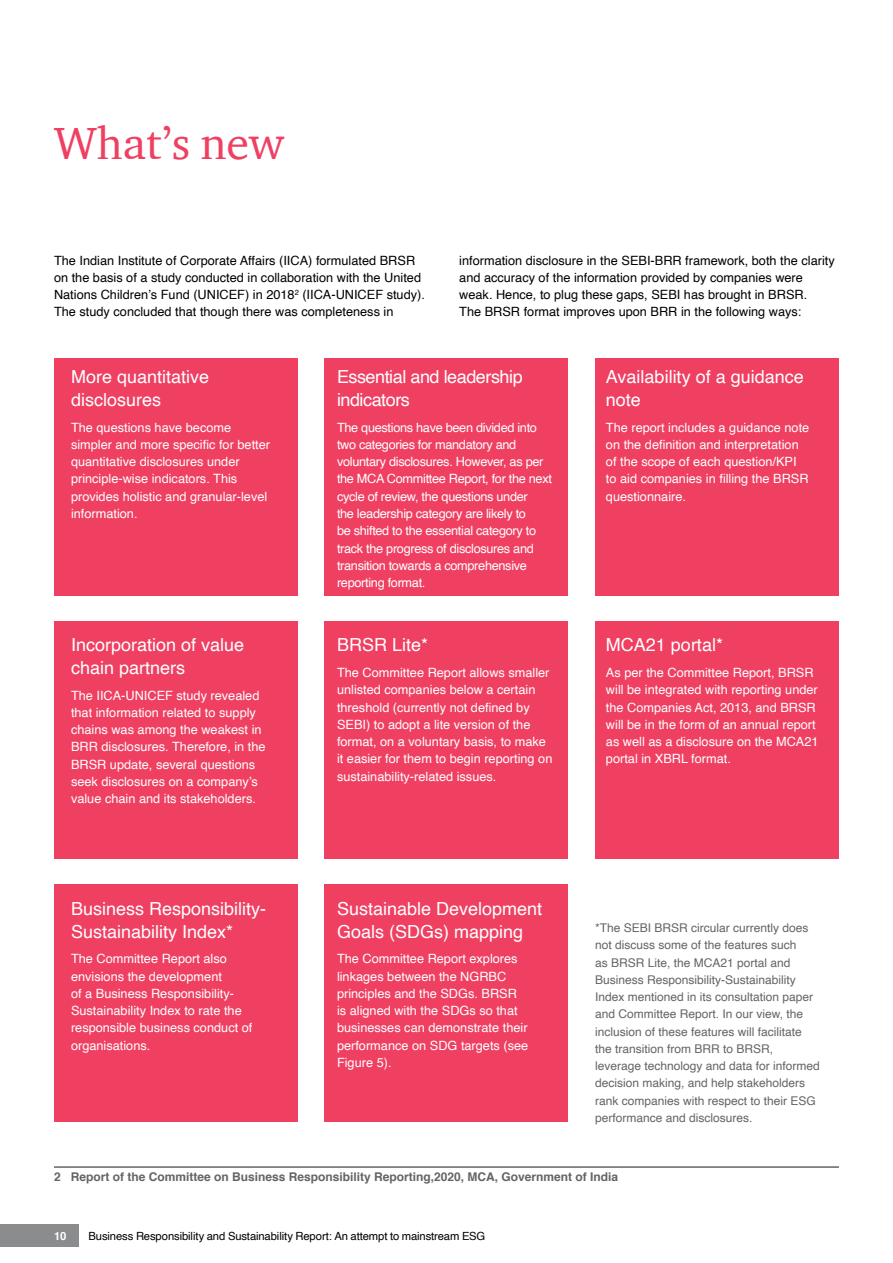
<style>
.page{position:relative;width:893px;height:1263px;background:#fff}
.page>*{position:absolute;margin:0;border:0;box-sizing:border-box;transform-origin:0 0}
.Heading_1{font:46.2px "ITC Charter Com";color:#ef4062}
.Body_Copy{font:18px/22.5px "Helvetica";color:#fff}
.Body_Copy-2{font:18px/22.5px "Helvetica";letter-spacing:-.025em;color:#fff}
.Body_Copy-3{font:12.75px/17.2px "Helvetica";color:#fff}
.Body_Copy-4{font:12.75px/17.2px "Helvetica";color:#000}
.Body_Copy-5{font:12.75px/17.2px "Helvetica";letter-spacing:-.025em;color:#fff}
.Body_Copy-6{font:12px/17.2px "Helvetica";color:#636466}
.Body_Copy-7{font:700 12px "Helvetica";color:#636466}
.t1{font:11.25px "Helvetica";letter-spacing:-.01em;color:#000}
.t2{font:700 11.25px "Helvetica";color:#fff}
</style>
<div class="page">
<div style="left:0;top:1225px;width:79px;height:22px;background:#8a8c8e"></div>
<div style="left:55px;top:358px;width:243px;height:237px;background:#ef4062"></div>
<div style="left:55px;top:622px;width:243px;height:237px;background:#ef4062"></div>
<div style="left:55px;top:884px;width:243px;height:238px;background:#ef4062"></div>
<div style="left:325px;top:358px;width:243px;height:237px;background:#ef4062"></div>
<div style="left:325px;top:622px;width:243px;height:237px;background:#ef4062"></div>
<div style="left:325px;top:884px;width:243px;height:238px;background:#ef4062"></div>
<div style="left:595px;top:358px;width:243px;height:237px;background:#ef4062"></div>
<div style="left:595px;top:622px;width:243px;height:237px;background:#ef4062"></div>
<hr style="left:54px;top:1166px;width:785px;height:2px;background:#636466">
<p class="Heading_1" style="left:54px;top:114px;width:232px">What’s new</p>
<p class="Body_Copy-4" style="left:54px;top:252px;width:372px">The Indian Institute of Corporate Affairs (IICA) formulated BRSR on the basis of a study conducted in collaboration with the United Nations Children’s Fund (UNICEF) in 2018<sup>2</sup> (IICA-UNICEF study).<br>The study concluded that though there was completeness in</p>
<p class="Body_Copy-4" style="left:459px;top:252px;width:377px">information disclosure in the SEBI-BRR framework, both the clarity and accuracy of the information provided by companies were weak. Hence, to plug these gaps, SEBI has brought in BRSR.<br>The BRSR format improves upon BRR in the following ways:</p>
<p class="Body_Copy" style="left:71px;top:366px;width:140px">More quantitative disclosures</p>
<p class="Body_Copy-3" style="left:71px;top:419px;width:201px">The questions have become simpler and more specific for better quantitative disclosures under principle-wise indicators. This provides holistic and granular-level information.</p>
<p class="Body_Copy" style="left:71px;top:634px;width:175px">Incorporation of value chain partners</p>
<p class="Body_Copy-3" style="left:71px;top:687px;width:196px">The IICA-UNICEF study revealed that information related to supply chains was among the weakest in BRR disclosures. Therefore, in the BRSR update, several questions seek disclosures on a company’s value chain and its stakeholders.</p>
<p class="Body_Copy" style="left:71px;top:898px;width:197px">Business Responsibility-<br>Sustainability Index*</p>
<p class="Body_Copy-3" style="left:71px;top:950px;width:183px">The Committee Report also envisions the development<br>of a Business Responsibility-<br>Sustainability Index to rate the responsible business conduct of organisations.</p>
<p class="Body_Copy-2" style="left:337px;top:366px;width:187px">Essential and leadership indicators</p>
<p class="Body_Copy-5" style="left:337px;top:419px;width:216px">The questions have been divided into two categories for mandatory and voluntary disclosures. However, as per the MCA Committee Report, for the next cycle of review, the questions under<br>the leadership category are likely to<br>be shifted to the essential category to track the progress of disclosures and transition towards a comprehensive reporting format.</p>
<p class="Body_Copy" style="left:337px;top:634px;width:93px">BRSR Lite*</p>
<p class="Body_Copy-3" style="left:337px;top:664px;width:217px">The Committee Report allows smaller unlisted companies below a certain threshold (currently not defined by SEBI) to adopt a lite version of the format, on a voluntary basis, to make it easier for them to begin reporting on sustainability-related issues.</p>
<p class="Body_Copy" style="left:606px;top:366px;width:199px">Availability of a guidance note</p>
<p class="Body_Copy-3" style="left:606px;top:419px;width:205px">The report includes a guidance note on the definition and interpretation of the scope of each question/KPI to aid companies in filling the BRSR questionnaire.</p>
<p class="Body_Copy" style="left:606px;top:634px;width:119px">MCA21 portal*</p>
<p class="Body_Copy-3" style="left:606px;top:664px;width:214px">As per the Committee Report, BRSR will be integrated with reporting under the Companies Act, 2013, and BRSR will be in the form of an annual report as well as a disclosure on the MCA21 portal in XBRL format.</p>
<p class="Body_Copy" style="left:337px;top:898px;width:207px">Sustainable Development<br>Goals (SDGs) mapping</p>
<p class="Body_Copy-3" style="left:337px;top:950px;width:193px">The Committee Report explores linkages between the NGRBC principles and the SDGs. BRSR is aligned with the SDGs so that businesses can demonstrate their performance on SDG targets (see<br>Figure 5).</p>
<p class="Body_Copy-6" style="left:595px;top:920px;width:226px">*The SEBI BRSR circular currently does not discuss some of the features such<br>as BRSR Lite, the MCA21 portal and Business Responsibility-Sustainability Index mentioned in its consultation paper and Committee Report. In our view, the inclusion of these features will facilitate the transition from BRR to BRSR, leverage technology and data for informed decision making, and help stakeholders rank companies with respect to their ESG performance and disclosures.</p>
<p class="Body_Copy-7" style="left:54px;top:1167px;width:566px">2 Report of the Committee on Business Responsibility Reporting,2020, MCA, Government of India</p>
<p class="t2" style="left:54px;top:1227px;width:14px">10</p>
<p class="t1" style="left:88px;top:1227px;width:398px">Business Responsibility and Sustainability Report: An attempt to mainstream ESG</p>
</div>
